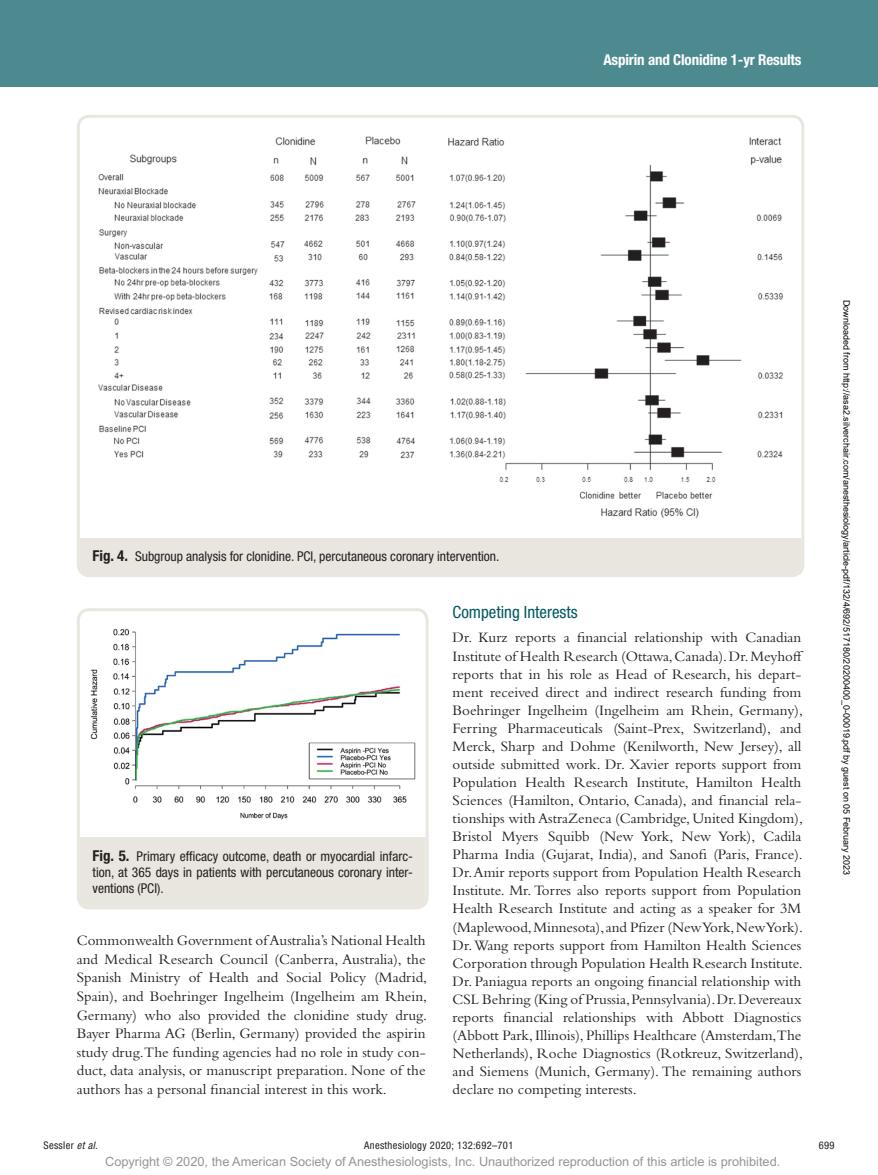
<style>
.page{position:relative;width:878px;height:1175px;background:#fff}
.page>*{position:absolute;margin:0;border:0;box-sizing:border-box;transform-origin:0 0}
.t1{font:condensed 16.8px "Helvetica Neue LT Std";color:#005861}
.t2{font:15px/18px "Bembo Std";color:#231f20;text-align:justify}
.t3{font:700 condensed 15px "Helvetica Neue LT Std";letter-spacing:-.01em;color:#fff}
.t4{font:condensed 13.5px/15.8px "Helvetica Neue LT Std";color:#231f20;text-align:justify}
.t5{font:12.75px "Arial MT Std";color:#939598}
.t6{font:condensed 10.5px "Helvetica Neue LT Std";letter-spacing:.03em;color:#231f20}
.t7{font:9px "Arial";color:#000}
.s1{font-weight:700;font-size:15px}
.s2{font-style:italic}
</style>
<div class="page">
<div style="left:0;top:0;width:878px;height:86px;background:#4d8a90"></div>
<img style="left:98px;top:136px;width:686px;height:382px">
<div style="left:80px;top:538px;width:721px;height:36px;background:#e9e6df"></div>
<div style="left:77px;top:115px;width:727px;height:462px;border:3px solid #e9e6df;border-radius:11px"></div>
<img style="left:90px;top:628px;width:326px;height:192px">
<div style="left:80px;top:837px;width:345px;height:69px;background:#e9e6df"></div>
<div style="left:77px;top:608px;width:351px;height:301px;border:3px solid #e9e6df;border-radius:11px"></div>
<p class="t3" style="left:603px;top:51px;width:199px">Aspirin and Clonidine 1-yr Results</p>
<p class="t4" style="left:93px;top:548px;width:408px"><span class="s1">Fig. 4.</span> Subgroup analysis for clonidine. PCI, percutaneous coronary intervention.</p>
<p class="t4" style="left:93px;top:848px;width:322px"><span class="s1">Fig. 5.</span> Primary efficacy outcome, death or myocardial infarc&shy;tion, at 365 days in patients with percutaneous coronary inter&shy;ventions (PCI).</p>
<p class="t2" style="left:77px;top:930px;width:352px;line-height:18.6px">Commonwealth Government of Australia’s National Health and Medical Research Council (Canberra, Australia), the Spanish Ministry of Health and Social Policy (Madrid, Spain), and Boehringer Ingelheim (Ingelheim am Rhein, Germany) who also provided the clonidine study drug.<br>Bayer Pharma AG (Berlin, Germany) provided the aspirin study drug.The funding agencies had no role in study con&shy;duct, data analysis, or manuscript preparation. None of the authors has a personal financial interest in this work.</p>
<p class="t1" style="left:452px;top:602px;width:126px">Competing Interests</p>
<p class="t2" style="left:452px;top:628px;width:352px;text-align:left">Dr. Kurz reports a financial relationship with Canadian Institute of Health Research (Ottawa, Canada). Dr. Meyhoff reports that in his role as Head of Research, his depart&shy;ment received direct and indirect research funding from Boehringer Ingelheim (Ingelheim am Rhein, Germany), Ferring Pharmaceuticals (Saint-Prex, Switzerland), and Merck, Sharp and Dohme (Kenilworth, New Jersey), all outside submitted work. Dr. Xavier reports support from Population Health Research Institute, Hamilton Health Sciences (Hamilton, Ontario, Canada), and financial rela&shy;tionships with AstraZeneca (Cambridge, United Kingdom), Bristol Myers Squibb (New York, New York), Cadila Pharma India (Gujarat, India), and Sanofi (Paris, France).<br>Dr. Amir reports support from Population Health Research Institute. Mr. Torres also reports support from Population Health Research Institute and acting as a speaker for 3M (Maplewood, Minnesota), and Pfizer (New York, New York).<br>Dr. Wang reports support from Hamilton Health Sciences Corporation through Population Health Research Institute.<br>Dr. Paniagua reports an ongoing financial relationship with CSL Behring (King of Prussia, Pennsylvania). Dr. Devereaux reports financial relationships with Abbott Diagnostics (Abbott Park, Illinois), Phillips Healthcare (Amsterdam,The Netherlands), Roche Diagnostics (Rotkreuz, Switzerland), and Siemens (Munich, Germany). The remaining authors declare no competing interests.</p>
<p class="t7" style="left:850px;top:300px;width:577px;rotate:90deg">Downloaded from http://asa2.silverchair.com/anesthesiology/article-pdf/132/4/692/517180/20200400_0-00019.pdf by guest on 05 February 2023</p>
<p class="t6" style="left:44px;top:1139px;width:56px">Sessler <span class="s2">et al.</span></p>
<p class="t6" style="left:364px;top:1139px;width:151px">Anesthesiology 2020; 132:692–701</p>
<p class="t6" style="left:818px;top:1139px;width:17px">699</p>
<p class="t5" style="left:105px;top:1154px;width:676px">Copyright © 2020, the American Society of Anesthesiologists, Inc. Unauthorized reproduction of this article is prohibited.</p>
</div>
